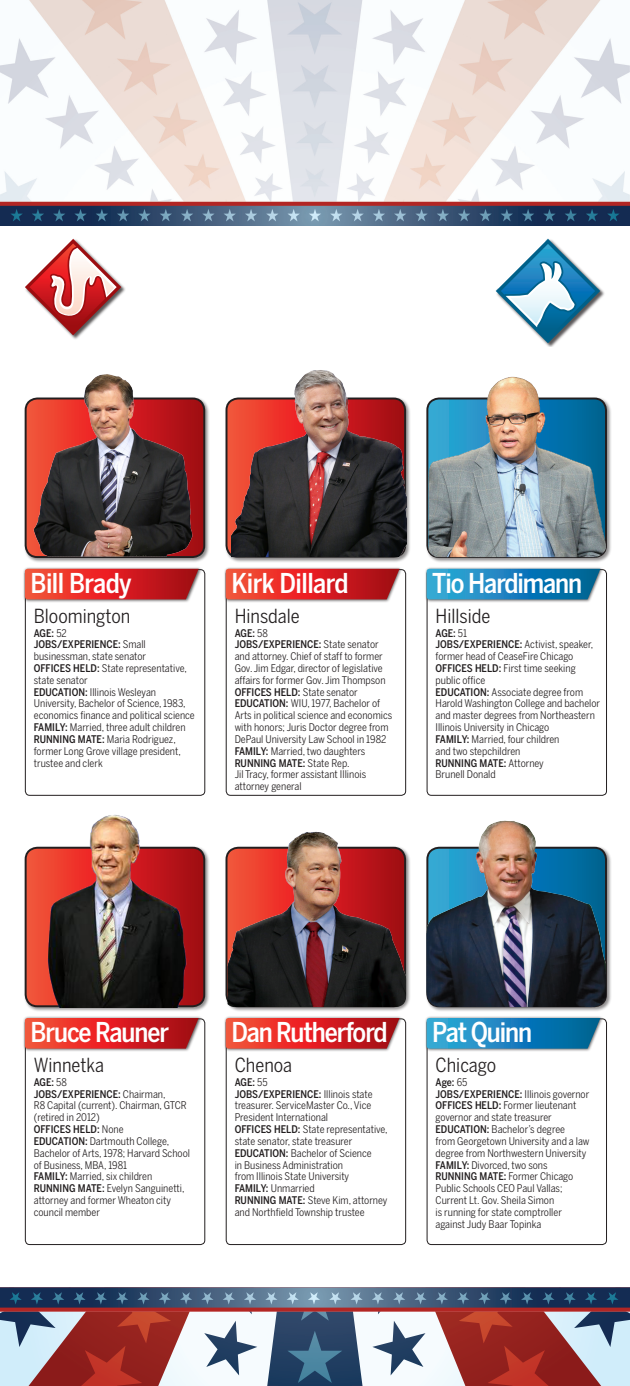
<style>
.page{position:relative;width:630px;height:1386px;background:#fff}
.page>*{position:absolute;margin:0;border:0;box-sizing:border-box;transform-origin:0 0}
.t1{font:500 27.12px "Benton Sans Cond";letter-spacing:-.04em;color:#fff}
.t2{font:500 27.12px "Benton Sans Cond";letter-spacing:-.02em;color:#fff}
.t3{font:19.25px "Benton Sans Cond";color:#231f20}
.t4{font:10.5px/11.8px "Benton Sans Cond";color:#231f20}
.t5{font:500 10.5px "Benton Sans Cond";color:#231f20}
.s1{font-weight:400}
.s2{font-weight:500}
</style>
<div class="page">
<img style="left:0;top:0;width:630px;height:226px">
<svg style="left:0;top:1287px;width:630px;height:99px"></svg>
<div style="left:24px;top:396px;width:186px;height:167px;background:#231f20;opacity:.5"></div>
<svg style="left:26px;top:399px;width:178px;height:158px;background:#b82822"></svg>
<div style="left:25px;top:398px;width:180px;height:160px;border:2px solid #231f20;border-radius:12px"></div>
<img style="left:32px;top:374px;width:161px;height:186px">
<div style="left:25px;top:569px;width:180px;height:227px;border:1px solid #231f20;border-radius:4px"></div>
<div style="left:23px;top:566px;width:179px;height:37px;background:#231f20;opacity:.75"></div>
<svg style="left:25px;top:569px;width:174px;height:30px;background:#d92d2b"></svg>
<div style="left:224px;top:396px;width:187px;height:167px;background:#231f20;opacity:.5"></div>
<img style="left:232px;top:370px;width:174px;height:188px">
<div style="left:226px;top:569px;width:180px;height:227px;border:1px solid #231f20;border-radius:4px"></div>
<div style="left:223px;top:566px;width:180px;height:37px;background:#231f20;opacity:.75"></div>
<svg style="left:226px;top:569px;width:174px;height:30px;background:#d92e2b"></svg>
<div style="left:425px;top:396px;width:187px;height:167px;background:#231f20;opacity:.5"></div>
<div style="left:426px;top:398px;width:181px;height:160px;border:2px solid #231f20;border-radius:12px"></div>
<div style="left:427px;top:569px;width:180px;height:227px;border:1px solid #231f20;border-radius:4px"></div>
<div style="left:424px;top:566px;width:180px;height:37px;background:#231f20;opacity:.75"></div>
<svg style="left:427px;top:569px;width:173px;height:30px;background:#1d86bc"></svg>
<img style="left:429px;top:376px;width:177px;height:181px">
<div style="left:24px;top:846px;width:186px;height:166px;background:#231f20;opacity:.5"></div>
<svg style="left:194px;top:848px;width:10px;height:158px;background:#951216"></svg>
<img style="left:24px;top:814px;width:170px;height:193px">
<div style="left:25px;top:1018px;width:180px;height:227px;border:1px solid #231f20;border-radius:4px"></div>
<div style="left:23px;top:1016px;width:179px;height:36px;background:#231f20;opacity:.75"></div>
<svg style="left:25px;top:1018px;width:174px;height:31px;background:#d82e2c"></svg>
<div style="left:224px;top:846px;width:187px;height:166px;background:#231f20;opacity:.5"></div>
<img style="left:228px;top:831px;width:178px;height:176px">
<div style="left:226px;top:1018px;width:180px;height:227px;border:1px solid #231f20;border-radius:4px"></div>
<div style="left:223px;top:1016px;width:180px;height:36px;background:#231f20;opacity:.75"></div>
<svg style="left:226px;top:1018px;width:174px;height:31px;background:#d82f2d"></svg>
<div style="left:425px;top:846px;width:187px;height:166px;background:#231f20;opacity:.5"></div>
<div style="left:427px;top:1018px;width:180px;height:227px;border:1px solid #231f20;border-radius:4px"></div>
<div style="left:424px;top:1016px;width:180px;height:36px;background:#231f20;opacity:.75"></div>
<svg style="left:427px;top:1018px;width:173px;height:31px;background:#1f86bb"></svg>
<img style="left:426px;top:820px;width:180px;height:187px">
<img style="left:70px;top:238px;width:55px;height:101px">
<svg style="left:25px;top:239px;width:96px;height:96px"></svg>
<img style="left:495px;top:238px;width:110px;height:109px">
<svg style="left:496px;top:239px;width:104px;height:104px"></svg>
<p class="t2" style="left:31px;top:567px;width:103px">Bill Brady</p>
<p class="t3" style="left:34px;top:605px;width:98px">Bloomington</p>
<p class="t5" style="left:34px;top:627px;width:35px">AGE: <span class="s1">52</span></p>
<p class="t4" style="left:34px;top:639px;width:114px"><span class="s2">JOBS/EXPERIENCE:</span> Small businessman, state senator</p>
<p class="t4" style="left:34px;top:662px;width:155px"><span class="s2">OFFICES HELD:</span> State representative, state senator</p>
<p class="t4" style="left:34px;top:686px;width:162px"><span class="s2">EDUCATION:</span> Illinois Wesleyan<br>University, Bachelor of Science, 1983, economics finance and political science</p>
<p class="t4" style="left:34px;top:721px;width:153px"><span class="s2">FAMILY:</span> Married, three adult children</p>
<p class="t4" style="left:34px;top:733px;width:149px"><span class="s2">RUNNING MATE:</span> Maria Rodriguez, former Long Grove village president, trustee and clerk</p>
<p class="t2" style="left:231px;top:567px;width:119px">Kirk Dillard</p>
<p class="t3" style="left:235px;top:605px;width:67px">Hinsdale</p>
<p class="t5" style="left:235px;top:627px;width:35px">AGE: <span class="s1">58</span></p>
<p class="t4" style="left:235px;top:639px;width:152px"><span class="s2">JOBS/EXPERIENCE:</span> State senator and attorney. Chief of staff to former Gov. Jim Edgar, director of legislative affairs for former Gov. Jim Thompson</p>
<p class="t5" style="left:235px;top:686px;width:125px">OFFICES HELD: <span class="s1">State senator</span></p>
<p class="t4" style="left:235px;top:698px;width:159px"><span class="s2">EDUCATION:</span> WIU, 1977, Bachelor of Arts in political science and economics with honors; Juris Doctor degree from DePaul University Law School in 1982</p>
<p class="t4" style="left:235px;top:745px;width:132px"><span class="s2">FAMILY:</span> Married, two daughters</p>
<p class="t4" style="left:235px;top:757px;width:133px"><span class="s2">RUNNING MATE:</span> State Rep.<br>Jil Tracy, former assistant Illinois attorney general</p>
<p class="t1" style="left:432px;top:567px;width:151px">Tio Hardimann</p>
<p class="t3" style="left:436px;top:605px;width:56px">Hillside</p>
<p class="t5" style="left:436px;top:627px;width:33px">AGE: <span class="s1">51</span></p>
<p class="t4" style="left:436px;top:639px;width:159px"><span class="s2">JOBS/EXPERIENCE:</span> Activist, speaker, former head of CeaseFire Chicago</p>
<p class="t4" style="left:436px;top:662px;width:142px"><span class="s2">OFFICES HELD:</span> First time seeking public office</p>
<p class="t4" style="left:436px;top:686px;width:166px"><span class="s2">EDUCATION:</span> Associate degree from Harold Washington College and bachelor and master degrees from Northeastern Illinois University in Chicago</p>
<p class="t4" style="left:436px;top:733px;width:125px"><span class="s2">FAMILY:</span> Married, four children and two stepchildren</p>
<p class="t4" style="left:436px;top:757px;width:110px"><span class="s2">RUNNING MATE:</span> Attorney<br>Brunell Donald</p>
<p class="t1" style="left:31px;top:1017px;width:140px">Bruce Rauner</p>
<p class="t3" style="left:34px;top:1054px;width:72px">Winnetka</p>
<p class="t5" style="left:34px;top:1076px;width:35px">AGE: <span class="s1">58</span></p>
<p class="t4" style="left:34px;top:1088px;width:155px"><span class="s2">JOBS/EXPERIENCE:</span> Chairman,<br>R8 Capital (current). Chairman, GTCR (retired in 2012)</p>
<p class="t5" style="left:34px;top:1123px;width:91px">OFFICES HELD: <span class="s1">None</span></p>
<p class="t4" style="left:34px;top:1135px;width:158px"><span class="s2">EDUCATION:</span> Dartmouth College,<br>Bachelor of Arts, 1978; Harvard School of Business, MBA, 1981</p>
<p class="t4" style="left:34px;top:1171px;width:120px"><span class="s2">FAMILY:</span> Married, six children</p>
<p class="t4" style="left:34px;top:1182px;width:152px"><span class="s2">RUNNING MATE:</span> Evelyn Sanguinetti, attorney and former Wheaton city council member</p>
<p class="t1" style="left:231px;top:1017px;width:158px">Dan Rutherford</p>
<p class="t3" style="left:235px;top:1054px;width:59px">Chenoa</p>
<p class="t5" style="left:235px;top:1076px;width:35px">AGE: <span class="s1">55</span></p>
<p class="t5" style="left:235px;top:1088px;width:139px">JOBS/EXPERIENCE: <span class="s1">Illinois state</span></p>
<p class="t4" style="left:235px;top:1100px;width:138px">treasurer. ServiceMaster Co., Vice</p>
<p class="t4" style="left:235px;top:1111px;width:95px">President International</p>
<p class="t4" style="left:235px;top:1123px;width:155px"><span class="s2">OFFICES HELD:</span> State representative,</p>
<p class="t4" style="left:235px;top:1135px;width:119px">state senator, state treasurer</p>
<p class="t4" style="left:235px;top:1147px;width:138px"><span class="s2">EDUCATION:</span> Bachelor of Science in Business Administration<br>from Illinois State University</p>
<p class="t4" style="left:235px;top:1182px;width:82px"><span class="s2">FAMILY:</span> Unmarried</p>
<p class="t4" style="left:235px;top:1194px;width:154px"><span class="s2">RUNNING MATE:</span> Steve Kim, attorney and Northfield Township trustee</p>
<p class="t1" style="left:432px;top:1017px;width:101px">Pat Quinn</p>
<p class="t3" style="left:436px;top:1054px;width:62px">Chicago</p>
<p class="t5" style="left:436px;top:1076px;width:33px">Age: <span class="s1">65</span></p>
<p class="t5" style="left:436px;top:1088px;width:155px">JOBS/EXPERIENCE: <span class="s1">Illinois governor</span></p>
<p class="t4" style="left:436px;top:1100px;width:142px"><span class="s2">OFFICES HELD:</span> Former lieutenant</p>
<p class="t4" style="left:436px;top:1111px;width:118px">governor and state treasurer</p>
<p class="t4" style="left:436px;top:1123px;width:155px"><span class="s2">EDUCATION:</span> Bachelor’s degree<br>from Georgetown University and a law degree from Northwestern University</p>
<p class="t4" style="left:436px;top:1159px;width:114px"><span class="s2">FAMILY:</span> Divorced, two sons</p>
<p class="t4" style="left:436px;top:1171px;width:139px"><span class="s2">RUNNING MATE:</span> Former Chicago<br>Public Schools CEO Paul Vallas;<br>Current Lt. Gov. Sheila Simon<br>is running for state comptroller against Judy Baar Topinka</p>
</div>
